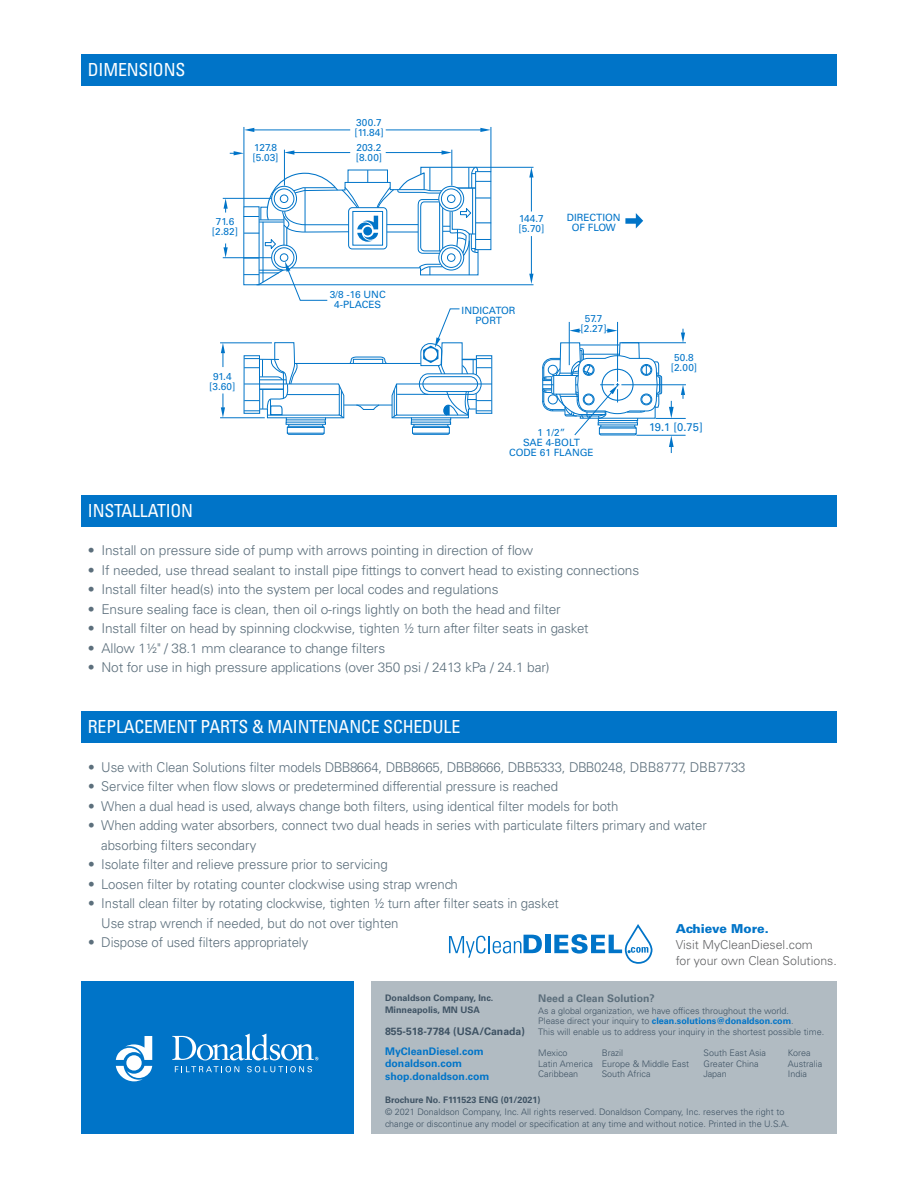
<style>
.page{position:relative;width:918px;height:1188px;background:#fff}
.page>*{position:absolute;margin:0;border:0;box-sizing:border-box;transform-origin:0 0}
.t1{font:condensed 18px "Univers LT Std";letter-spacing:-.01em;color:#fcfeff}
.t2{font:300 13.5px/19.5px "Univers LT Std";letter-spacing:-.01em;color:#5c6f7c}
.t3{font:300 12.3px/16px "Univers LT Std";color:#636466}
.t4{font:900 12.3px "Univers LT Std";color:#0074c8}
.t5{font:11.25px "Univers LT Std";color:#0074c8}
.t6{font:700 10.5px/12.8px "Univers LT Std";color:#0074c8}
.t7{font:700 10.5px "Univers LT Std";color:#3f5364}
.t8{font:700 10.5px "Univers LT Std";color:#5c6f7c}
.t9{font:10.05px/10.1px "Univers LT Std";color:#0074c8;text-align:center}
.t10{font:300 9px/10.5px "Univers LT Std";color:#3f5364}
.t11{font:700 9px/12px "Univers LT Std";color:#3f5364}
.s1{font-weight:700;color:#0074c8}
</style>
<div class="page">
<div style="left:371px;top:981px;width:466px;height:153px;background:#b1bbc2"></div>
<svg style="left:449px;top:935px;width:93px;height:23px"></svg>
<div style="left:545px;top:935px;width:5px;height:18px;background:#0074c8"></div>
<svg style="left:554px;top:924px;width:99px;height:40px"></svg>
<div style="left:81px;top:495px;width:756px;height:31px;background:#0074c8"></div>
<div style="left:81px;top:711px;width:756px;height:32px;background:#0074c8"></div>
<div style="left:81px;top:981px;width:272px;height:153px;background:#0074c8"></div>
<svg style="left:116px;top:1036px;width:36px;height:45px"></svg>
<svg style="left:175px;top:1066px;width:64px;height:6px"></svg>
<svg style="left:247px;top:1066px;width:65px;height:6px"></svg>
<svg style="left:172px;top:1034px;width:146px;height:26px"></svg>
<hr style="left:452px;top:150px;width:1px;height:36px;background:#0074c8">
<hr style="left:284px;top:150px;width:1px;height:36px;background:#0074c8">
<hr style="left:244px;top:127px;width:1px;height:80px;background:#0074c8">
<hr style="left:491px;top:127px;width:1px;height:45px;background:#0074c8">
<hr style="left:257px;top:285px;width:277px;height:1px;background:#0074c8">
<hr style="left:475px;top:167px;width:59px;height:1px;background:#0074c8">
<svg style="left:224px;top:199px;width:4px;height:14px"></svg>
<svg style="left:442px;top:150px;width:10px;height:5px"></svg>
<hr style="left:386px;top:152px;width:56px;height:1px;background:#0074c8">
<svg style="left:529px;top:274px;width:5px;height:10px"></svg>
<hr style="left:531px;top:236px;width:1px;height:38px;background:#0074c8">
<svg style="left:529px;top:167px;width:5px;height:10px"></svg>
<hr style="left:531px;top:177px;width:1px;height:35px;background:#0074c8">
<svg style="left:284px;top:150px;width:10px;height:5px"></svg>
<hr style="left:294px;top:152px;width:56px;height:1px;background:#0074c8">
<svg style="left:480px;top:128px;width:11px;height:4px"></svg>
<hr style="left:386px;top:130px;width:95px;height:1px;background:#0074c8">
<svg style="left:244px;top:128px;width:10px;height:4px"></svg>
<hr style="left:254px;top:130px;width:96px;height:1px;background:#0074c8">
<svg style="left:224px;top:243px;width:4px;height:14px"></svg>
<svg style="left:230px;top:151px;width:14px;height:4px"></svg>
<svg style="left:243px;top:309px;width:250px;height:126px"></svg>
<hr style="left:223px;top:198px;width:49px;height:1px;background:#0074c8">
<hr style="left:223px;top:257px;width:49px;height:1px;background:#0074c8">
<hr style="left:621px;top:385px;width:65px;height:1px;background:#0074c8">
<hr style="left:621px;top:342px;width:65px;height:1px;background:#0074c8">
<hr style="left:617px;top:322px;width:1px;height:60px;background:#0074c8">
<hr style="left:569px;top:322px;width:1px;height:43px;background:#0074c8">
<svg style="left:221px;top:344px;width:4px;height:23px"></svg>
<svg style="left:221px;top:394px;width:4px;height:24px"></svg>
<hr style="left:220px;top:343px;width:52px;height:1px;background:#0074c8">
<hr style="left:220px;top:418px;width:45px;height:1px;background:#0074c8">
<svg style="left:244px;top:166px;width:247px;height:135px"></svg>
<svg style="left:625px;top:213px;width:18px;height:16px"></svg>
<svg style="left:542px;top:329px;width:143px;height:124px"></svg>
<div style="left:81px;top:54px;width:756px;height:31px;background:#0074c8"></div>
<h1 class="t1" style="left:88px;top:58px;width:99px">DIMENSIONS</h1>
<p class="t9" style="left:252px;top:142px;width:28px;text-align:left">127.8 [5.03]</p>
<p class="t9" style="left:212px;top:217px;width:28px">71.6 [2.82]</p>
<p class="t9" style="left:354px;top:118px;width:31px;text-align:left">300.7 [11.84]</p>
<p class="t9" style="left:356px;top:142px;width:28px;text-align:left">203.2 [8.00]</p>
<p class="t9" style="left:518px;top:214px;width:28px;text-align:left">144.7 [5.70]</p>
<p class="t9" style="left:567px;top:212px;width:55px">DIRECTION<br>OF FLOW</p>
<p class="t9" style="left:209px;top:371px;width:28px">91.4 [3.60]</p>
<p class="t9" style="left:330px;top:289px;width:58px">3/8 -16 UNC<br>4-PLACES</p>
<p class="t9" style="left:462px;top:305px;width:55px">INDICATOR<br>PORT</p>
<p class="t9" style="left:581px;top:314px;width:28px">57.7 [2.27]</p>
<p class="t9" style="left:509px;top:427px;width:86px">1 1/2”<br>SAE 4-BOLT<br>CODE 61 FLANGE</p>
<p class="t9" style="left:671px;top:352px;width:28px">50.8 [2.00]</p>
<p class="t5" style="left:649px;top:421px;width:55px">19.1 [0.75]</p>
<h1 class="t1" style="left:88px;top:499px;width:107px">INSTALLATION</h1>
<p class="t2" style="left:88px;top:541px;width:447px">• Install on pressure side of pump with arrows pointing in direction of flow</p>
<p class="t2" style="left:88px;top:560px;width:553px">• If needed, use thread sealant to install pipe fittings to convert head to existing connections</p>
<p class="t2" style="left:88px;top:580px;width:413px">• Install filter head(s) into the system per local codes and regulations</p>
<p class="t2" style="left:88px;top:599px;width:475px">• Ensure sealing face is clean, then oil o-rings lightly on both the head and filter</p>
<p class="t2" style="left:88px;top:619px;width:503px">• Install filter on head by spinning clockwise, tighten 1/2 turn after filter seats in gasket</p>
<p class="t2" style="left:88px;top:638px;width:299px">• Allow 11/2" / 38.1 mm clearance to change filters</p>
<p class="t2" style="left:88px;top:658px;width:464px">• Not for use in high pressure applications (over 350 psi / 2413 kPa / 24.1 bar)</p>
<h1 class="t1" style="left:88px;top:716px;width:374px">REPLACEMENT PARTS &amp; MAINTENANCE SCHEDULE</h1>
<p class="t2" style="left:88px;top:757px;width:659px">• Use with Clean Solutions filter models DBB8664, DBB8665, DBB8666, DBB5333, DBB0248, DBB8777, DBB7733</p>
<p class="t2" style="left:88px;top:777px;width:471px">• Service filter when flow slows or predetermined differential pressure is reached</p>
<p class="t2" style="left:88px;top:796px;width:532px">• When a dual head is used, always change both filters, using identical filter models for both</p>
<p class="t2" style="left:101px;top:816px;width:607px;text-indent:-13px">• When adding water absorbers, connect two dual heads in series with particulate filters primary and water absorbing filters secondary</p>
<p class="t2" style="left:88px;top:855px;width:301px">• Isolate filter and relieve pressure prior to servicing</p>
<p class="t2" style="left:88px;top:874px;width:371px">• Loosen filter by rotating counter clockwise using strap wrench</p>
<p class="t2" style="left:101px;top:894px;width:459px;text-indent:-13px">• Install clean filter by rotating clockwise, tighten 1/2 turn after filter seats in gasket<br>Use strap wrench if needed, but do not over tighten</p>
<p class="t2" style="left:88px;top:933px;width:222px">• Dispose of used filters appropriately</p>
<p class="t4" style="left:676px;top:921px;width:95px">Achieve More.</p>
<p class="t3" style="left:676px;top:937px;width:163px">Visit MyCleanDiesel.com<br>for your own Clean Solutions.</p>
<p class="t8" style="left:538px;top:992px;width:118px">Need a Clean Solution?</p>
<p class="t10" style="left:538px;top:1005px;width:288px">As a global organization, we have offices throughout the world.<br>Please direct your inquiry to <span class="s1">clean.solutions@donaldson.com</span>.<br>This will enable us to address your inquiry in the shortest possible time.</p>
<p class="t10" style="left:704px;top:1048px;width:64px">South East Asia<br>Greater China<br>Japan</p>
<p class="t10" style="left:788px;top:1048px;width:36px">Korea<br>Australia<br>India</p>
<p class="t11" style="left:385px;top:992px;width:110px">Donaldson Company, Inc.<br>Minneapolis, MN USA</p>
<p class="t7" style="left:385px;top:1025px;width:141px">855-518-7784 (USA/Canada)</p>
<p class="t6" style="left:385px;top:1045px;width:106px">MyCleanDiesel.com donaldson.com shop.donaldson.com</p>
<p class="t10" style="left:538px;top:1048px;width:56px">Mexico<br>Latin America<br>Caribbean</p>
<p class="t10" style="left:602px;top:1048px;width:89px">Brazil<br>Europe &amp; Middle East<br>South Africa</p>
<p class="t11" style="left:385px;top:1094px;width:157px">Brochure No. F111523 ENG (01/2021)</p>
<p class="t10" style="left:385px;top:1105px;width:406px;line-height:12px">© 2021 Donaldson Company, Inc. All rights reserved. Donaldson Company, Inc. reserves the right to change or discontinue any model or specification at any time and without notice. Printed in the U.S.A.</p>
</div>
